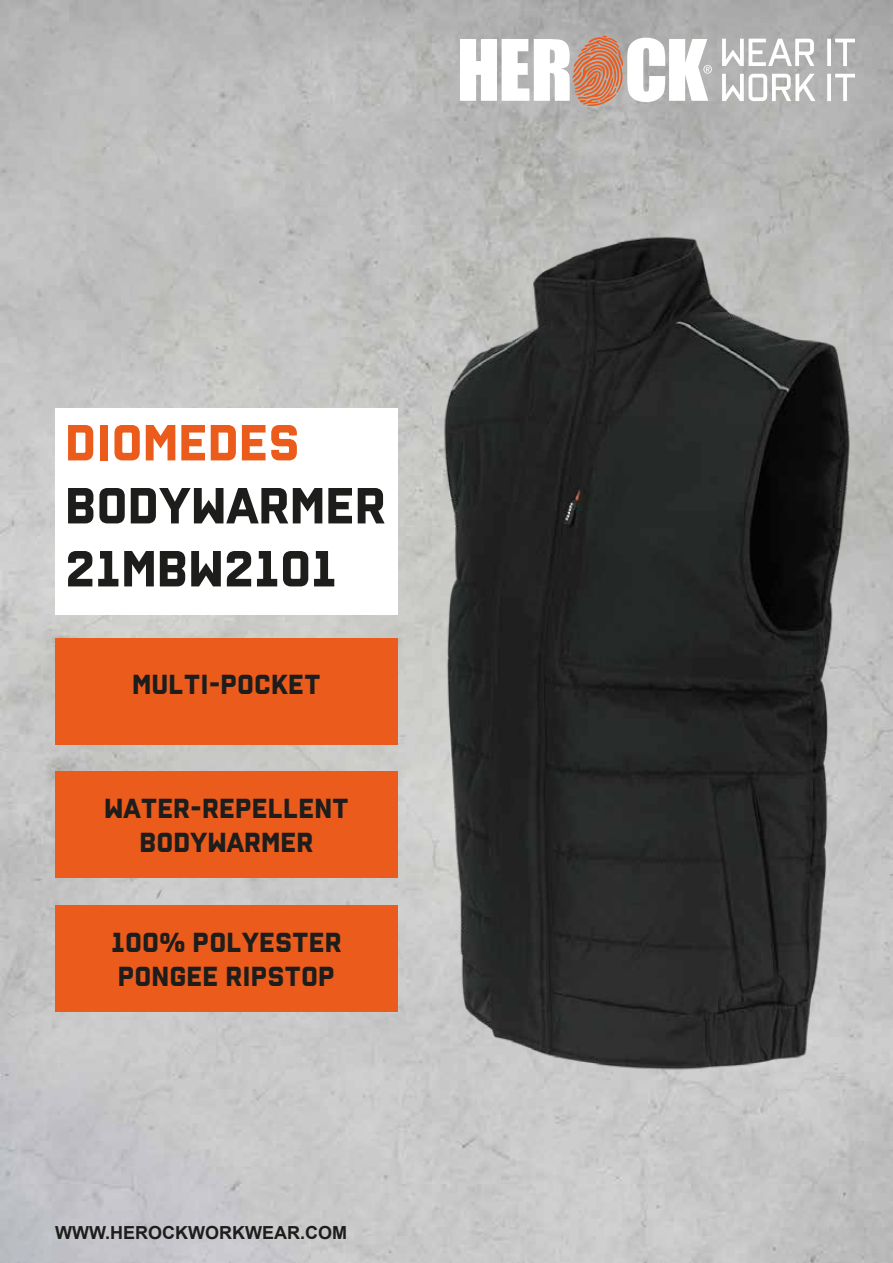
<style>
.page{position:relative;width:893px;height:1263px;background:#fff}
.page>*{position:absolute;margin:0;border:0;box-sizing:border-box;transform-origin:0 0}
.t1{font:500 52.5px/63px "Reload Alt";color:#1d1d1b}
.t2{font:500 52.5px "Reload Alt";color:#eb5b1b}
.t3{font:500 28.5px/34.2px "Reload Alt";color:#1d1d1b}
.t4{font:700 18px "Arial";color:#1d1d1b}
</style>
<div class="page">
<div style="left:55px;top:638px;width:342px;height:107px;background:#eb5b1b"></div>
<div style="left:55px;top:771px;width:342px;height:107px;background:#eb5b1b"></div>
<div style="left:55px;top:905px;width:342px;height:107px;background:#eb5b1b"></div>
<img style="left:209px;top:218px;width:684px;height:871px">
<svg style="left:460px;top:36px;width:252px;height:71px"></svg>
<svg style="left:722px;top:39px;width:133px;height:27px"></svg>
<svg style="left:722px;top:74px;width:93px;height:27px"></svg>
<svg style="left:827px;top:74px;width:28px;height:27px"></svg>
<h1 class="t2" style="left:65px;top:411px;width:236px">DIOMEDES</h1>
<h1 class="t1" style="left:65px;top:475px;width:322px">BODYWARMER<br>21MBW2101</h1>
<p class="t3" style="left:132px;top:668px;width:190px">MULTI-POCKET</p>
<p class="t3" style="left:104px;top:791px;width:246px;text-align:center">WATER-REPELLENT<br>BODYWARMER</p>
<p class="t3" style="left:111px;top:925px;width:232px">100% POLYESTER<br>PONGEE RIPSTOP</p>
<p class="t4" style="left:55px;top:1220px;width:293px">WWW.HEROCKWORKWEAR.COM</p>
</div>
